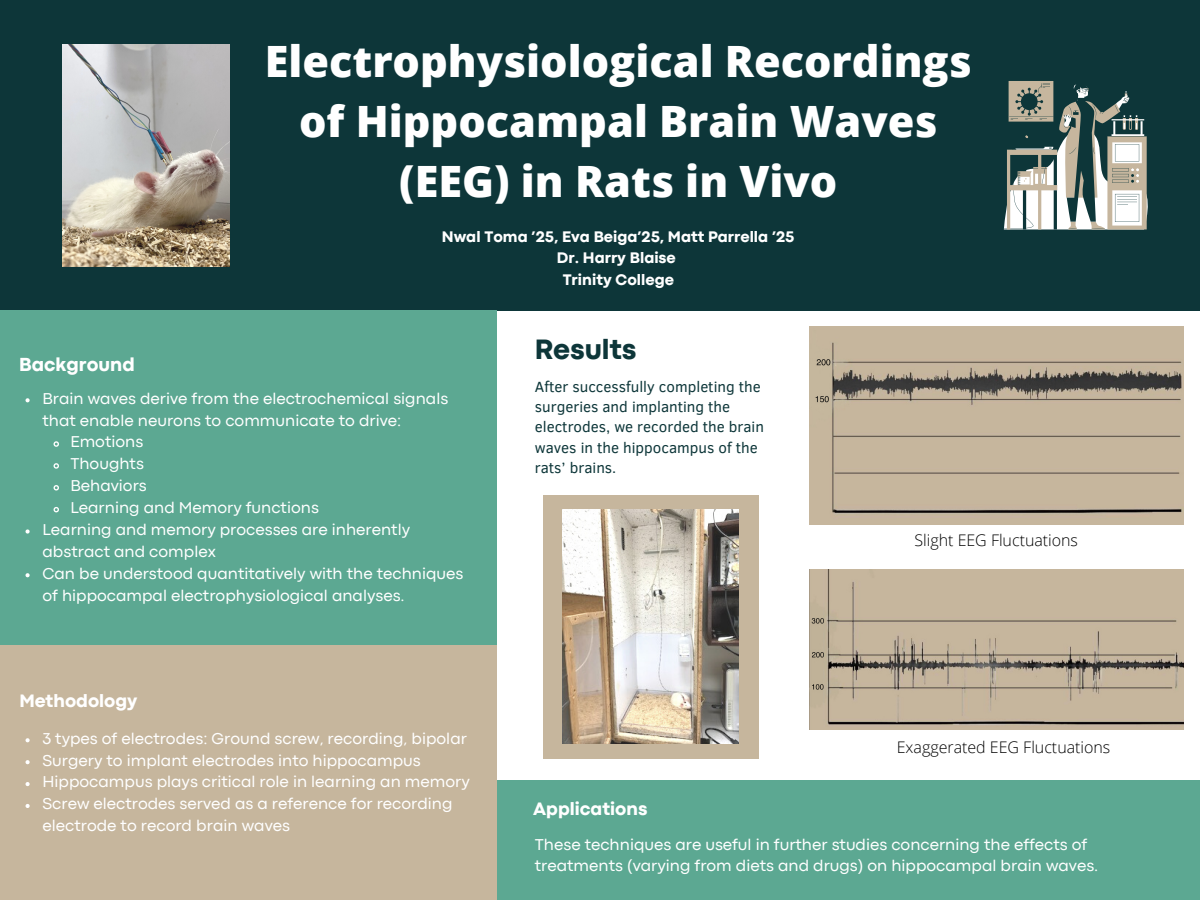
<style>
.page{position:relative;width:1200px;height:900px;background:#fff}
.page>*{position:absolute;margin:0;border:0;box-sizing:border-box;transform-origin:0 0}
.t1{font:800 43.2px/60px "Open Sans";color:#fff;text-align:center}
.t2{font:800 29.2px "Codec Pro";color:#0d3639}
.t3{font:800 19.8px "Codec Pro";color:#fff}
.t4{font:800 18.8px "Codec Pro";color:#fff}
.t5{font:16.4px/21.8px "Codec Pro";color:#fff}
.t6{font:800 16px "Codec Pro";color:#fff}
.t7{font:300 16px "Open Sans";color:#000}
.t8{font:15.2px/20.2px "Clear Sans";color:#0d3639}
</style>
<div class="page">
<div style="left:0;top:0;width:1200px;height:310px;background:#0d3639"></div>
<div style="left:485px;top:781px;width:715px;height:119px;background:#5ca892"></div>
<div style="left:0;top:310px;width:496px;height:360px;background:#5ca892"></div>
<div style="left:0;top:645px;width:496px;height:255px;background:#c6b69d"></div>
<svg style="left:1004px;top:81px;width:144px;height:148px"></svg>
<img style="left:810px;top:327px;width:373px;height:198px">
<img style="left:810px;top:569px;width:373px;height:161px">
<svg style="left:26px;top:398px;width:4px;height:4px"></svg>
<svg style="left:53px;top:441px;width:6px;height:6px"></svg>
<svg style="left:53px;top:463px;width:6px;height:6px"></svg>
<svg style="left:53px;top:485px;width:6px;height:6px"></svg>
<svg style="left:53px;top:507px;width:6px;height:6px"></svg>
<svg style="left:26px;top:529px;width:4px;height:5px"></svg>
<svg style="left:26px;top:573px;width:4px;height:4px"></svg>
<svg style="left:26px;top:738px;width:4px;height:4px"></svg>
<svg style="left:26px;top:760px;width:4px;height:4px"></svg>
<svg style="left:26px;top:782px;width:4px;height:4px"></svg>
<svg style="left:26px;top:804px;width:4px;height:4px"></svg>
<img style="left:63px;top:44px;width:166px;height:222px">
<div style="left:543px;top:495px;width:216px;height:264px;background:#c6b69d"></div>
<img style="left:563px;top:509px;width:175px;height:234px">
<p class="t1" style="left:265px;top:30px;width:709px">Electrophysiological Recordings of Hippocampal Brain Waves (EEG) in Rats in Vivo</p>
<p class="t6" style="left:442px;top:231px;width:354px">Nwal Toma ’25, Eva Beiga’25, Matt Parrella ’25</p>
<p class="t6" style="left:557px;top:252px;width:120px">Dr. Harry Blaise</p>
<p class="t6" style="left:563px;top:274px;width:113px">Trinity College</p>
<p class="t3" style="left:19px;top:358px;width:117px">Background</p>
<p class="t5" style="left:42px;top:389px;width:407px">Brain waves derive from the electrochemical signals that enable neurons to communicate to drive:</p>
<p class="t5" style="left:70px;top:432px;width:75px">Emotions</p>
<p class="t5" style="left:70px;top:454px;width:75px">Thoughts</p>
<p class="t5" style="left:70px;top:476px;width:78px">Behaviors</p>
<p class="t5" style="left:70px;top:498px;width:250px">Learning and Memory functions</p>
<p class="t5" style="left:42px;top:520px;width:369px">Learning and memory processes are inherently abstract and complex</p>
<p class="t5" style="left:42px;top:564px;width:422px">Can be understood quantitatively with the techniques of hippocampal electrophysiological analyses.</p>
<p class="t4" style="left:19px;top:694px;width:120px">Methodology</p>
<p class="t2" style="left:535px;top:339px;width:103px">Results</p>
<p class="t8" style="left:535px;top:376px;width:231px">After successfully completing the surgeries and implanting the electrodes, we recorded the brain waves in the hippocampus of the rats’ brains.</p>
<p class="t7" style="left:914px;top:529px;width:165px">Slight EEG Fluctuations</p>
<p class="t5" style="left:42px;top:729px;width:426px">3 types of electrodes: Ground screw, recording, bipolar</p>
<p class="t5" style="left:42px;top:750px;width:380px">Surgery to implant electrodes into hippocampus</p>
<p class="t5" style="left:42px;top:772px;width:429px">Hippocampus plays critical role in learning an memory</p>
<p class="t5" style="left:42px;top:794px;width:412px">Screw electrodes served as a reference for recording electrode to record brain waves</p>
<p class="t7" style="left:897px;top:736px;width:215px">Exaggerated EEG Fluctuations</p>
<p class="t4" style="left:533px;top:802px;width:116px">Applications</p>
<p class="t5" style="left:535px;top:834px;width:565px">These techniques are useful in further studies concerning the effects of treatments (varying from diets and drugs) on hippocampal brain waves.</p>
</div>
